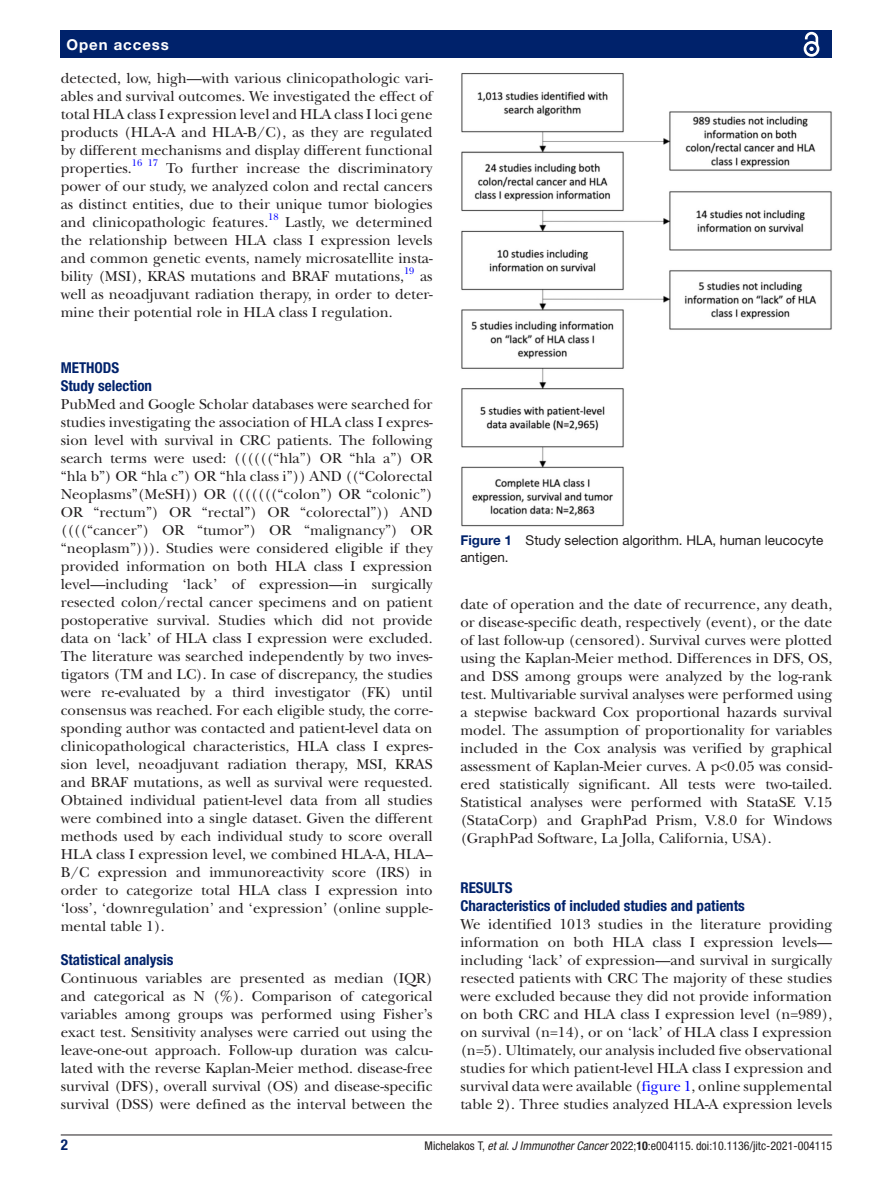
<style>
.page{position:relative;width:893px;height:1191px;background:#fff}
.page>*{position:absolute;margin:0;border:0;box-sizing:border-box;transform-origin:0 0}
.t1{font:15px/18px "New Baskerville";color:#231f20;text-align:justify}
.t2{font:700 condensed 15px/18px "Helvetica Neue LT Std";color:#00226b}
.t3{font:700 15px "Helvetica Neue LT Std";letter-spacing:.065em;color:#fff}
.t4{font:13.5px/16.2px "Helvetica Neue LT Std";color:#231f20}
.t5{font:condensed 12px "Helvetica Neue LT Std";color:#231f20}
.t6{font:9.9px "New Baskerville";color:#00f}
.s1{font-weight:700;color:#00226b}
.s2{color:#00f}
.s3{font-style:italic}
.s4{font-weight:700}
</style>
<div class="page">
<hr style="left:61px;top:1134px;width:771px;height:1px;background:#231f20">
<div style="left:61px;top:31px;width:771px;height:27px;background:#00226b"></div>
<svg style="left:803px;top:31px;width:17px;height:26px"></svg>
<img style="left:461px;top:73px;width:371px;height:454px">
<p class="t3" style="left:66px;top:35px;width:104px">Open access</p>
<p class="t1" style="left:61px;top:69px;width:373px">detected, low, high—with various clinicopathologic vari&shy;ables and survival outcomes. We investigated the effect of total HLA class I expression level and HLA class I loci gene products (HLA-A and HLA-B/C), as they are regulated by different mechanisms and display different functional properties.</p>
<p class="t6" style="left:132px;top:157px;width:28px">16 17</p>
<p class="t1" style="left:61px;top:159px;width:373px;text-indent:106px">To further increase the discriminatory power of our study, we analyzed colon and rectal cancers as distinct entities, due to their unique tumor biologies and clinicopathologic features.</p>
<p class="t6" style="left:268px;top:211px;width:12px">18</p>
<p class="t1" style="left:61px;top:213px;width:373px;text-indent:225px">Lastly, we determined the relationship between HLA class I expression levels and common genetic events, namely microsatellite insta&shy;bility (MSI), KRAS mutations and BRAF mutations,</p>
<p class="t6" style="left:404px;top:265px;width:12px">19</p>
<p class="t1" style="left:61px;top:267px;width:373px;text-indent:359px">as well as neoadjuvant radiation therapy, in order to deter&shy;mine their potential role in HLA class I regulation.</p>
<p class="t2" style="left:61px;top:359px;width:93px">METHODS<br>Study selection</p>
<p class="t1" style="left:61px;top:395px;width:373px">PubMed and Google Scholar databases were searched for studies investigating the association of HLA class I expres&shy;sion level with survival in CRC patients. The following search terms were used: ((((((“hla”) OR “hla a”) OR “hla b”) OR “hla c”) OR “hla class i”)) AND ((“Colorectal Neoplasms”(MeSH)) OR (((((((“colon”) OR “colonic”)<br>OR “rectum”) OR “rectal”) OR “colorectal”)) AND ((((“cancer”) OR “tumor”) OR “malignancy”) OR “neoplasm”))). Studies were considered eligible if they provided information on both HLA class I expression level—including ‘lack’ of expression—in surgically resected colon/rectal cancer specimens and on patient postoperative survival. Studies which did not provide data on ‘lack’ of HLA class I expression were excluded.<br>The literature was searched independently by two inves&shy;tigators (TM and LC). In case of discrepancy, the studies were re-evaluated by a third investigator (FK) until consensus was reached. For each eligible study, the corre&shy;sponding author was contacted and patient-level data on clinicopathological characteristics, HLA class I expres&shy;sion level, neoadjuvant radiation therapy, MSI, KRAS and BRAF mutations, as well as survival were requested.<br>Obtained individual patient-level data from all studies were combined into a single dataset. Given the different methods used by each individual study to score overall HLA class I expression level, we combined HLA-A, HLA-- B/C expression and immunoreactivity score (IRS) in order to categorize total HLA class I expression into ‘loss’, ‘downregulation’ and ‘expression’ (online supple&shy;mental table 1).</p>
<p class="t2" style="left:61px;top:950px;width:114px">Statistical analysis</p>
<p class="t1" style="left:61px;top:969px;width:373px">Continuous variables are presented as median (IQR) and categorical as N (%). Comparison of categorical variables among groups was performed using Fisher’s exact test. Sensitivity analyses were carried out using the leave-one-out approach. Follow-up duration was calcu&shy;lated with the reverse Kaplan-Meier method. disease-free survival (DFS), overall survival (OS) and disease-specific survival (DSS) were defined as the interval between the</p>
<p class="t4" style="left:460px;top:532px;width:364px"><span class="s1">Figure 1</span> Study selection algorithm. HLA, human leucocyte antigen.</p>
<p class="t1" style="left:460px;top:595px;width:373px">date of operation and the date of recurrence, any death, or disease-specific death, respectively (event), or the date of last follow-up (censored). Survival curves were plotted using the Kaplan-Meier method. Differences in DFS, OS, and DSS among groups were analyzed by the log-rank test. Multivariable survival analyses were performed using a stepwise backward Cox proportional hazards survival model. The assumption of proportionality for variables included in the Cox analysis was verified by graphical assessment of Kaplan-Meier curves. A p&lt;0.05 was consid&shy;ered statistically significant. All tests were two-tailed.<br>Statistical analyses were performed with StataSE V.15 (StataCorp) and GraphPad Prism, V.8.0 for Windows (GraphPad Software, La Jolla, California, USA).</p>
<p class="t2" style="left:460px;top:878px;width:286px">RESULTS<br>Characteristics of included studies and patients</p>
<p class="t1" style="left:460px;top:915px;width:373px">We identified 1013 studies in the literature providing information on both HLA class I expression levels— including ‘lack’ of expression—and survival in surgically resected patients with CRC The majority of these studies were excluded because they did not provide information on both CRC and HLA class I expression level (n=989), on survival (n=14), or on ‘lack’ of HLA class I expression (n=5). Ultimately, our analysis included five observational studies for which patient-level HLA class I expression and survival data were available (<span class="s2">figure 1</span>, online supplemental table 2). Three studies analyzed HLA-A expression levels</p>
<p class="t2" style="left:61px;top:1135px;width:9px">2</p>
<p class="t5" style="left:425px;top:1138px;width:409px">Michelakos T, <span class="s3">et al</span>. <span class="s3">J Immunother Cancer</span> 2022;<span class="s4">10</span>:e004115. doi:10.1136/jitc-2021-004115</p>
</div>
